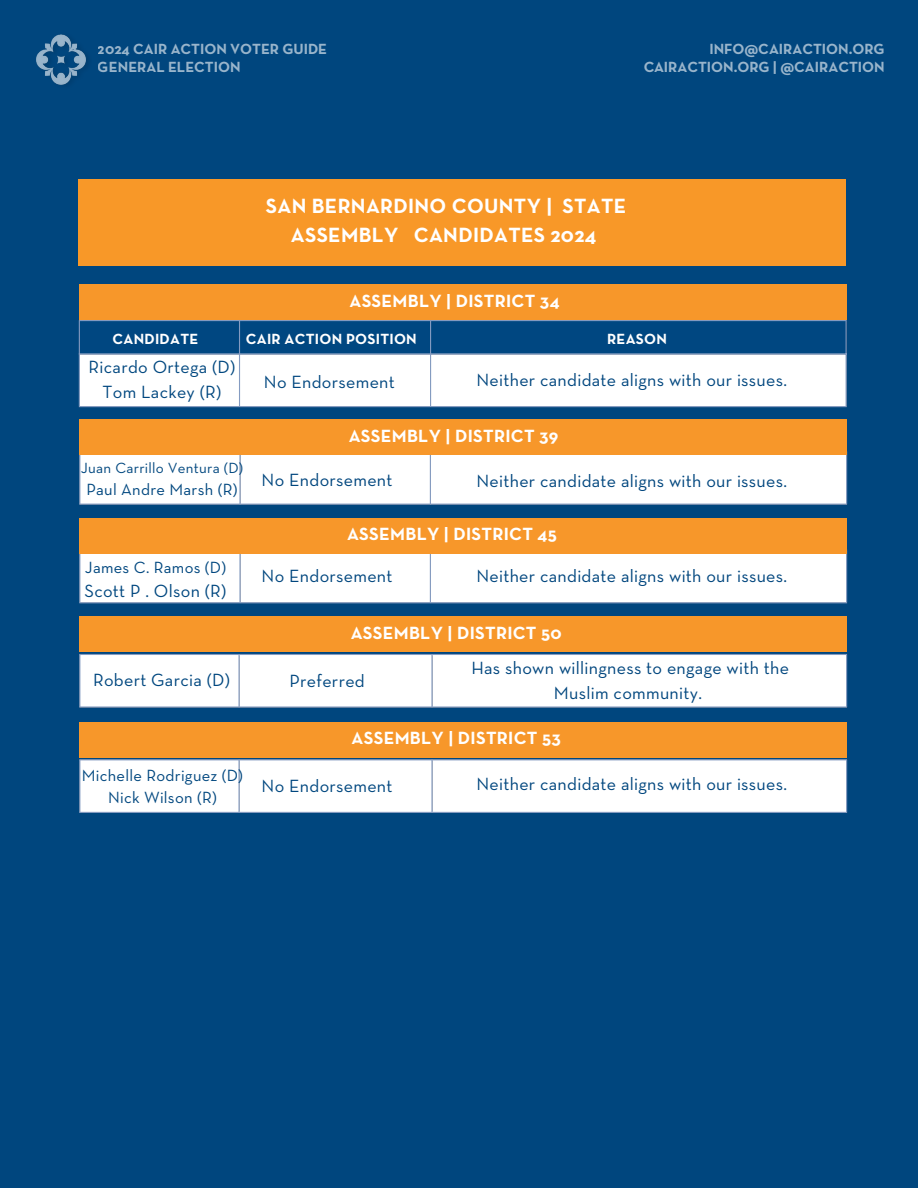
<style>
.page{position:relative;width:918px;height:1188px;background:#00467e}
.page>*{position:absolute;margin:0;border:0;box-sizing:border-box;transform-origin:0 0}
.t1{font:700 21px/29.2px "Neutraface Text";letter-spacing:.015em;color:#fff;text-align:center}
.t2{font:18px/24.8px "Neutraface Text";letter-spacing:.015em;color:#00467e;text-align:center}
.t3{font:700 18px "Neutraface Text";letter-spacing:.015em;color:#fff}
.t4{font:18px/24.8px "Neutraface Text";letter-spacing:.015em;color:#00477f;text-align:center}
.t5{font:16.5px/22.5px "Neutraface Text";letter-spacing:.015em;color:#00477f;text-align:center}
.t6{font:700 15px/18px "Neutraface Text";color:#fff}
.t7{font:15px "Neutraface Text";letter-spacing:.015em;color:#00477f}
</style>
<div class="page">
<div style="left:78px;top:179px;width:768px;height:87px;background:#f89828"></div>
<svg style="left:80px;top:321px;width:766px;height:85px"></svg>
<hr style="left:79px;top:321px;width:1px;height:85px;background:#849bc1">
<hr style="left:239px;top:321px;width:1px;height:85px;background:#849bc1">
<hr style="left:430px;top:321px;width:1px;height:85px;background:#849bc1">
<hr style="left:846px;top:321px;width:1px;height:85px;background:#849bc1">
<hr style="left:79px;top:320px;width:768px;height:1px;background:#849bc1">
<hr style="left:79px;top:354px;width:768px;height:1px;background:#849bc1">
<hr style="left:79px;top:406px;width:768px;height:1px;background:#849bc1">
<div style="left:79px;top:285px;width:768px;height:35px;background:#f7972a"></div>
<div style="left:80px;top:553px;width:766px;height:49px;background:#fff"></div>
<hr style="left:79px;top:551px;width:1px;height:51px;background:#849bc1">
<hr style="left:239px;top:551px;width:2px;height:51px;background:#849bc1">
<hr style="left:430px;top:551px;width:1px;height:51px;background:#849bc1">
<hr style="left:846px;top:551px;width:1px;height:51px;background:#849bc1">
<hr style="left:79px;top:602px;width:768px;height:1px;background:#849bc1">
<div style="left:80px;top:655px;width:766px;height:51px;background:#fff"></div>
<hr style="left:79px;top:655px;width:1px;height:51px;background:#849bc1">
<hr style="left:238px;top:655px;width:2px;height:51px;background:#849bc1">
<hr style="left:431px;top:655px;width:2px;height:51px;background:#849bc1">
<hr style="left:846px;top:655px;width:1px;height:51px;background:#849bc1">
<hr style="left:79px;top:654px;width:768px;height:1px;background:#849bc1">
<hr style="left:79px;top:706px;width:768px;height:2px;background:#849bc1">
<div style="left:79px;top:518px;width:768px;height:35px;background:#f7972a"></div>
<div style="left:79px;top:617px;width:768px;height:35px;background:#f7972a"></div>
<div style="left:80px;top:455px;width:766px;height:49px;background:#fff"></div>
<hr style="left:79px;top:452px;width:1px;height:52px;background:#849bc1">
<hr style="left:239px;top:452px;width:2px;height:52px;background:#849bc1">
<hr style="left:430px;top:452px;width:1px;height:52px;background:#849bc1">
<hr style="left:846px;top:452px;width:1px;height:52px;background:#849bc1">
<hr style="left:79px;top:504px;width:768px;height:1px;background:#849bc1">
<div style="left:79px;top:420px;width:768px;height:35px;background:#f7972a"></div>
<div style="left:80px;top:760px;width:766px;height:52px;background:#fff"></div>
<hr style="left:79px;top:760px;width:1px;height:52px;background:#849bc1">
<hr style="left:238px;top:760px;width:2px;height:52px;background:#849bc1">
<hr style="left:431px;top:760px;width:2px;height:52px;background:#849bc1">
<hr style="left:846px;top:760px;width:1px;height:52px;background:#849bc1">
<hr style="left:79px;top:759px;width:768px;height:1px;background:#849bc1">
<hr style="left:79px;top:812px;width:768px;height:1px;background:#849bc1">
<div style="left:79px;top:722px;width:768px;height:35px;background:#f7972a"></div>
<img style="left:36px;top:34px;width:52px;height:51px">
<p class="t6" style="left:98px;top:41px;width:231px">2024 CAIR ACTION VOTER GUIDE<br>GENERAL ELECTION</p>
<p class="t6" style="left:643px;top:41px;width:243px;text-align:right">INFO@CAIRACTION.ORG<br>CAIRACTION.ORG | @CAIRACTION</p>
<h4 class="t1" style="left:266px;top:192px;width:362px">SAN BERNARDINO COUNTY | STATE<br>ASSEMBLY CANDIDATES 2024</h4>
<h4 class="t6" style="left:113px;top:331px;width:87px">CANDIDATE</h4>
<h1 class="t4" style="left:89px;top:356px;width:148px">Ricardo Ortega (D)<br>Tom Lackey (R)</h1>
<h3 class="t3" style="left:349px;top:293px;width:212px">ASSEMBLY | DISTRICT 34</h3>
<h2 class="t6" style="left:246px;top:331px;width:172px">CAIR ACTION POSITION</h2>
<h4 class="t4" style="left:264px;top:370px;width:132px">No Endorsement</h4>
<h4 class="t6" style="left:607px;top:331px;width:61px">REASON</h4>
<h4 class="t2" style="left:477px;top:369px;width:312px">Neither candidate aligns with our issues.</h4>
<p class="t7" style="left:81px;top:462px;width:164px">Juan Carrillo Ventura (D)</p>
<h2 class="t5" style="left:86px;top:479px;width:153px">Paul Andre Marsh (R)</h2>
<h3 class="t5" style="left:85px;top:557px;width:143px">James C. Ramos (D)</h3>
<h3 class="t4" style="left:85px;top:580px;width:143px">Scott P . Olson (R)</h3>
<h3 class="t4" style="left:93px;top:669px;width:138px">Robert Garcia (D)</h3>
<h3 class="t5" style="left:82px;top:765px;width:163px">Michelle Rodriguez (D)<br>Nick Wilson (R)</h3>
<h3 class="t3" style="left:349px;top:428px;width:211px">ASSEMBLY | DISTRICT 39</h3>
<h3 class="t2" style="left:262px;top:469px;width:132px">No Endorsement</h3>
<h2 class="t2" style="left:477px;top:469px;width:312px">Neither candidate aligns with our issues.</h2>
<h3 class="t3" style="left:347px;top:526px;width:211px">ASSEMBLY | DISTRICT 45</h3>
<p class="t2" style="left:262px;top:565px;width:132px">No Endorsement</p>
<h3 class="t2" style="left:476px;top:565px;width:312px">Neither candidate aligns with our issues.</h3>
<h3 class="t3" style="left:351px;top:625px;width:213px">ASSEMBLY | DISTRICT 50</h3>
<h2 class="t4" style="left:289px;top:669px;width:77px">Preferred</h2>
<h3 class="t2" style="left:471px;top:657px;width:319px">Has shown willingness to engage with the<br>Muslim community.</h3>
<h3 class="t3" style="left:352px;top:730px;width:211px">ASSEMBLY | DISTRICT 53</h3>
<h2 class="t4" style="left:262px;top:775px;width:132px">No Endorsement</h2>
<h3 class="t2" style="left:477px;top:773px;width:312px">Neither candidate aligns with our issues.</h3>
</div>
